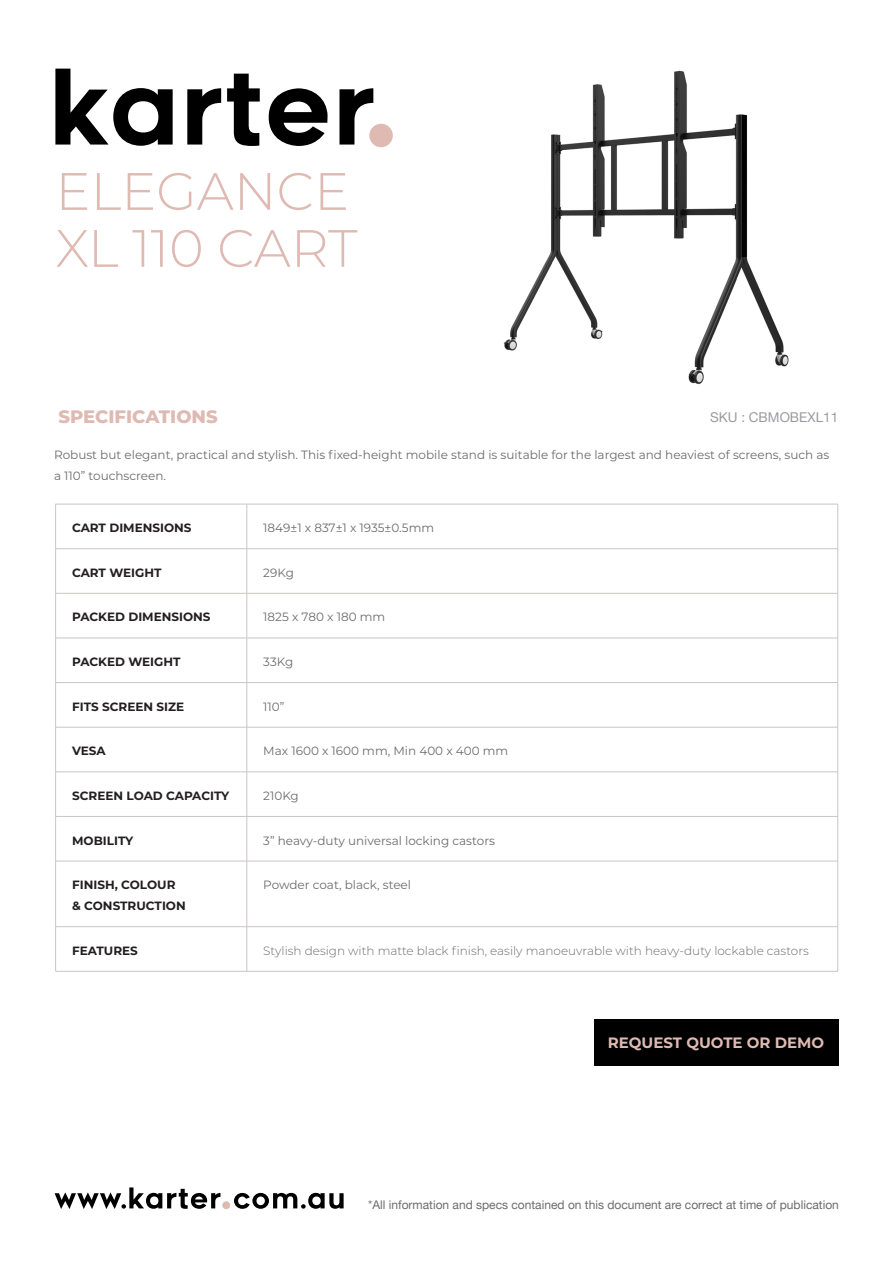
<style>
.page{position:relative;width:893px;height:1263px;background:#fff}
.page>*{position:absolute;margin:0;border:0;box-sizing:border-box;transform-origin:0 0}
.Specs{font:300 52.5px/57px "Montserrat";color:#debab3}
.t1{font:800 18px "Montserrat";color:#debab3}
.t2{font:700 15px "Montserrat";color:#debab3}
.t3{font:13.5px "Helvetica Neue";color:#9d9a9e}
.Normal_Para{font:12px/21px "Montserrat";color:#6d6b6e}
.t4{font:700 12px "Montserrat";color:#231f20}
.Normal_Para-2{font:300 12px "Montserrat";color:#6d6b6e}
.t5{font:12px "Helvetica Neue";color:#6d6b6e}
</style>
<div class="page">
<img style="left:503px;top:70px;width:286px;height:314px">
<div style="left:594px;top:1019px;width:244px;height:47px;background:#000"></div>
<svg style="left:56px;top:505px;width:191px;height:466px"></svg>
<hr style="left:55px;top:504px;width:192px;height:1px;background:#cac5c3">
<hr style="left:55px;top:504px;width:1px;height:44px;background:#cac5c3">
<hr style="left:247px;top:504px;width:591px;height:1px;background:#cac5c3">
<hr style="left:247px;top:504px;width:1px;height:44px;background:#cac5c3">
<hr style="left:837px;top:504px;width:1px;height:44px;background:#cac5c3">
<hr style="left:55px;top:548px;width:192px;height:1px;background:#cac5c3">
<hr style="left:55px;top:549px;width:1px;height:44px;background:#cac5c3">
<hr style="left:247px;top:548px;width:591px;height:1px;background:#cac5c3">
<hr style="left:247px;top:549px;width:1px;height:44px;background:#cac5c3">
<hr style="left:837px;top:549px;width:1px;height:44px;background:#cac5c3">
<hr style="left:55px;top:593px;width:192px;height:1px;background:#cac5c3">
<hr style="left:55px;top:593px;width:1px;height:45px;background:#cac5c3">
<hr style="left:247px;top:593px;width:591px;height:1px;background:#cac5c3">
<hr style="left:247px;top:593px;width:1px;height:45px;background:#cac5c3">
<hr style="left:837px;top:593px;width:1px;height:45px;background:#cac5c3">
<hr style="left:55px;top:638px;width:192px;height:1px;background:#cac5c3">
<hr style="left:55px;top:638px;width:1px;height:44px;background:#cac5c3">
<hr style="left:247px;top:638px;width:591px;height:1px;background:#cac5c3">
<hr style="left:247px;top:638px;width:1px;height:44px;background:#cac5c3">
<hr style="left:837px;top:638px;width:1px;height:44px;background:#cac5c3">
<hr style="left:55px;top:682px;width:192px;height:1px;background:#cac5c3">
<hr style="left:55px;top:683px;width:1px;height:44px;background:#cac5c3">
<hr style="left:247px;top:682px;width:591px;height:1px;background:#cac5c3">
<hr style="left:247px;top:683px;width:1px;height:44px;background:#cac5c3">
<hr style="left:837px;top:683px;width:1px;height:44px;background:#cac5c3">
<hr style="left:55px;top:727px;width:192px;height:1px;background:#cac5c3">
<hr style="left:55px;top:727px;width:1px;height:45px;background:#cac5c3">
<hr style="left:247px;top:727px;width:591px;height:1px;background:#cac5c3">
<hr style="left:247px;top:727px;width:1px;height:45px;background:#cac5c3">
<hr style="left:837px;top:727px;width:1px;height:45px;background:#cac5c3">
<hr style="left:55px;top:771px;width:192px;height:1px;background:#cac5c3">
<hr style="left:55px;top:772px;width:1px;height:44px;background:#cac5c3">
<hr style="left:247px;top:771px;width:591px;height:1px;background:#cac5c3">
<hr style="left:247px;top:772px;width:1px;height:44px;background:#cac5c3">
<hr style="left:837px;top:772px;width:1px;height:44px;background:#cac5c3">
<hr style="left:55px;top:816px;width:192px;height:1px;background:#cac5c3">
<hr style="left:55px;top:817px;width:1px;height:44px;background:#cac5c3">
<hr style="left:247px;top:816px;width:591px;height:1px;background:#cac5c3">
<hr style="left:247px;top:817px;width:1px;height:44px;background:#cac5c3">
<hr style="left:837px;top:817px;width:1px;height:44px;background:#cac5c3">
<hr style="left:55px;top:861px;width:192px;height:1px;background:#cac5c3">
<hr style="left:55px;top:861px;width:1px;height:65px;background:#cac5c3">
<hr style="left:247px;top:861px;width:591px;height:1px;background:#cac5c3">
<hr style="left:247px;top:861px;width:1px;height:65px;background:#cac5c3">
<hr style="left:837px;top:861px;width:1px;height:65px;background:#cac5c3">
<hr style="left:55px;top:926px;width:192px;height:1px;background:#cac5c3">
<hr style="left:55px;top:927px;width:1px;height:44px;background:#cac5c3">
<hr style="left:247px;top:926px;width:591px;height:1px;background:#cac5c3">
<hr style="left:247px;top:927px;width:1px;height:44px;background:#cac5c3">
<hr style="left:837px;top:927px;width:1px;height:44px;background:#cac5c3">
<hr style="left:55px;top:971px;width:192px;height:1px;background:#cac5c3">
<hr style="left:247px;top:971px;width:591px;height:1px;background:#cac5c3">
<svg style="left:55px;top:69px;width:118px;height:77px"></svg>
<svg style="left:187px;top:88px;width:34px;height:57px"></svg>
<svg style="left:227px;top:74px;width:33px;height:72px"></svg>
<svg style="left:269px;top:88px;width:59px;height:58px"></svg>
<svg style="left:339px;top:88px;width:34px;height:57px"></svg>
<div style="left:369px;top:124px;width:24px;height:23px;background:#debab3;border-radius:50%"></div>
<svg style="left:55px;top:1187px;width:165px;height:22px"></svg>
<svg style="left:234px;top:1193px;width:110px;height:16px"></svg>
<div style="left:222px;top:1201px;width:8px;height:8px;background:#debab3;border-radius:50%"></div>
<p class="Specs" style="left:55px;top:161px;width:304px">ELEGANCE<br>XL 110 CART</p>
<p class="t1" style="left:58px;top:404px;width:161px">SPECIFICATIONS</p>
<p class="t3" style="left:710px;top:409px;width:130px">SKU : CBMOBEXL11</p>
<p class="Normal_Para" style="left:54px;top:444px;width:777px">Robust but elegant, practical and stylish. This fixed-height mobile stand is suitable for the largest and heaviest of screens, such as a 110” touchscreen.</p>
<p class="t4" style="left:72px;top:519px;width:121px">CART DIMENSIONS</p>
<p class="Normal_Para" style="left:263px;top:517px;width:172px">1849±1 x 837±1 x 1935±0.5mm</p>
<p class="t4" style="left:72px;top:564px;width:91px">CART WEIGHT</p>
<p class="Normal_Para" style="left:263px;top:562px;width:32px">29Kg</p>
<p class="t4" style="left:72px;top:608px;width:140px">PACKED DIMENSIONS</p>
<p class="Normal_Para" style="left:263px;top:606px;width:123px">1825 x 780 x 180 mm</p>
<p class="t4" style="left:72px;top:653px;width:110px">PACKED WEIGHT</p>
<p class="Normal_Para" style="left:263px;top:651px;width:31px">33Kg</p>
<p class="t4" style="left:72px;top:698px;width:114px">FITS SCREEN SIZE</p>
<p class="Normal_Para" style="left:263px;top:695px;width:23px">110”</p>
<p class="t4" style="left:72px;top:742px;width:35px">VESA</p>
<p class="Normal_Para" style="left:263px;top:740px;width:247px">Max 1600 x 1600 mm, Min 400 x 400 mm</p>
<p class="t4" style="left:72px;top:787px;width:159px">SCREEN LOAD CAPACITY</p>
<p class="Normal_Para" style="left:263px;top:785px;width:37px">210Kg</p>
<p class="t4" style="left:72px;top:832px;width:63px">MOBILITY</p>
<p class="Normal_Para" style="left:263px;top:829px;width:233px">3” heavy-duty universal locking castors</p>
<p class="t4" style="left:72px;top:876px;width:105px">FINISH, COLOUR</p>
<p class="t4" style="left:72px;top:897px;width:115px">&amp; CONSTRUCTION</p>
<p class="Normal_Para" style="left:263px;top:874px;width:149px">Powder coat, black, steel</p>
<p class="t4" style="left:72px;top:942px;width:67px">FEATURES</p>
<p class="Normal_Para-2" style="left:263px;top:942px;width:547px">Stylish design with matte black finish, easily manoeuvrable with heavy-duty lockable castors</p>
<p class="t2" style="left:608px;top:1032px;width:218px">REQUEST QUOTE OR DEMO</p>
<p class="t5" style="left:368px;top:1198px;width:472px">*All information and specs contained on this document are correct at time of publication</p>
</div>
